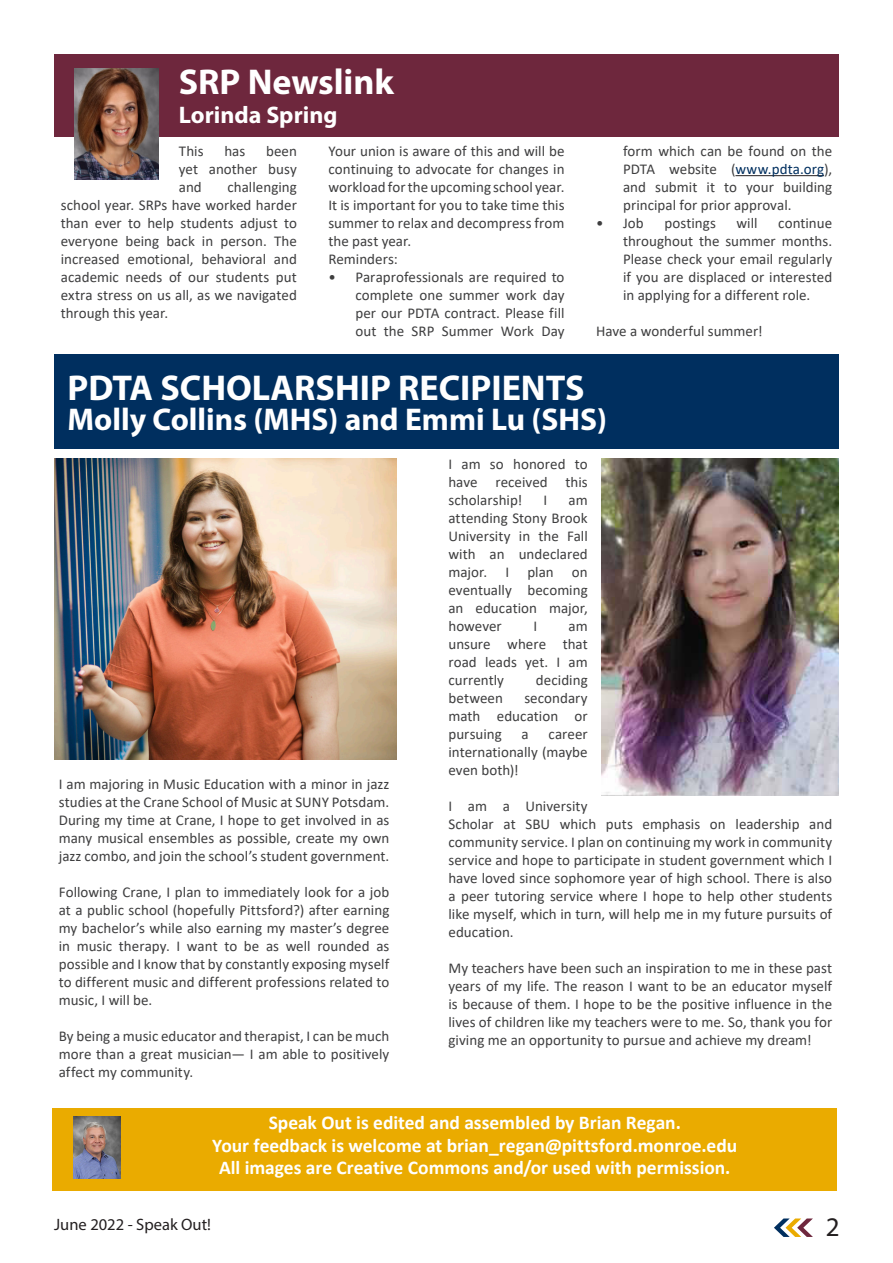
<style>
.page{position:relative;width:893px;height:1263px;background:#fff}
.page>*{position:absolute;margin:0;border:0;box-sizing:border-box;transform-origin:0 0}
._09_Article_Name{font:700 36px "Myriad Pro";color:#fff}
._09_Article_Name-2{font:700 31.5px "Myriad Pro";color:#fff}
.t1{font:27px "Myriad Pro";color:#231f20}
._09_Article_Name-3{font:700 24px "Myriad Pro";color:#fff}
._05_body_text{font:700 19.5px "Calibri";color:#fff}
.t2{font:16.5px "Myriad Pro";color:#231f20}
._05_body_text-2{font:15px/18px "Calibri";color:#3e3e3f;text-align:justify}
.s1{color:#002f5f}
</style>
<div class="page">
<svg style="left:774px;top:1218px;width:39px;height:19px"></svg>
<img style="left:54px;top:458px;width:342px;height:301px">
<div style="left:54px;top:354px;width:785px;height:94px;background:#002f5f"></div>
<img style="left:601px;top:458px;width:238px;height:337px">
<hr style="left:735px;top:175px;width:89px;height:1px;background:#231f20">
<div style="left:54px;top:54px;width:785px;height:82px;background:#6e273d"></div>
<img style="left:75px;top:68px;width:84px;height:112px">
<div style="left:52px;top:1108px;width:784px;height:83px;background:#eaab00"></div>
<img style="left:73px;top:1116px;width:47px;height:63px">
<p class="_09_Article_Name" style="left:179px;top:59px;width:217px">SRP Newslink</p>
<p class="_09_Article_Name-3" style="left:179px;top:99px;width:160px">Lorinda Spring</p>
<p class="_05_body_text-2" style="left:179px;top:142px;width:26px">This</p>
<p class="_05_body_text-2" style="left:224px;top:142px;width:22px">has</p>
<p class="_05_body_text-2" style="left:179px;top:142px;width:120px;text-indent:87px">been yet another busy and</p>
<p class="_05_body_text-2" style="left:61px;top:178px;width:238px;text-indent:167px">challenging school year. SRPs have worked harder than ever to help students adjust to everyone being back in person. The increased emotional, behavioral and academic needs of our students put extra stress on us all, as we navigated through this year.</p>
<p class="_05_body_text-2" style="left:328px;top:142px;width:238px">Your union is aware of this and will be continuing to advocate for changes in workload for the upcoming school year.<br>It is important for you to take time this summer to relax and decompress from the past year.</p>
<p class="_05_body_text-2" style="left:328px;top:250px;width:71px">Reminders:</p>
<p class="_05_body_text-2" style="left:355px;top:268px;width:211px;text-indent:-27px">• Paraprofessionals are required to complete one summer work day per our PDTA contract. Please fill out the SRP Summer Work Day</p>
<p class="_05_body_text-2" style="left:623px;top:142px;width:211px">form which can be found on the PDTA website (<span class="s1">www.pdta.org</span>), and submit it to your building principal for prior approval.</p>
<p class="_05_body_text-2" style="left:596px;top:214px;width:49px">• Job</p>
<p class="_05_body_text-2" style="left:664px;top:214px;width:53px">postings</p>
<p class="_05_body_text-2" style="left:736px;top:214px;width:23px">will</p>
<p class="_05_body_text-2" style="left:623px;top:214px;width:211px;text-indent:155px">continue throughout the summer months.<br>Please check your email regularly if you are displaced or interested in applying for a different role.</p>
<p class="_05_body_text-2" style="left:596px;top:322px;width:168px">Have a wonderful summer!</p>
<p class="_09_Article_Name" style="left:68px;top:364px;width:519px">PDTA SCHOLARSHIP RECIPIENTS</p>
<p class="_09_Article_Name-2" style="left:68px;top:399px;width:541px">Molly Collins (MHS) and Emmi Lu (SHS)</p>
<p class="_05_body_text-2" style="left:448px;top:455px;width:141px">I am so honored to have received this scholarship!</p>
<p class="_05_body_text-2" style="left:544px;top:491px;width:5px">I</p>
<p class="_05_body_text-2" style="left:448px;top:491px;width:141px;text-indent:120px">am attending Stony Brook University in the Fall with an undeclared major. I plan on eventually becoming an education major, however</p>
<p class="_05_body_text-2" style="left:533px;top:617px;width:5px">I</p>
<p class="_05_body_text-2" style="left:448px;top:617px;width:141px;text-indent:120px">am unsure where that road leads yet. I am currently</p>
<p class="_05_body_text-2" style="left:536px;top:671px;width:53px">deciding</p>
<p class="_05_body_text-2" style="left:59px;top:774px;width:332px">I am majoring in Music Education with a minor in jazz studies at the Crane School of Music at SUNY Potsdam.<br>During my time at Crane, I hope to get involved in as many musical ensembles as possible, create my own jazz combo, and join the school’s student government.</p>
<p class="_05_body_text-2" style="left:59px;top:882px;width:332px">Following Crane, I plan to immediately look for a job at a public school (hopefully Pittsford?) after earning my bachelor’s while also earning my master’s degree in music therapy. I want to be as well rounded as possible and I know that by constantly exposing myself to different music and different professions related to music, I will be.</p>
<p class="_05_body_text-2" style="left:59px;top:1026px;width:332px">By being a music educator and therapist, I can be much more than a great musician— I am able to positively affect my community.</p>
<p class="_05_body_text-2" style="left:448px;top:689px;width:56px">between</p>
<p class="_05_body_text-2" style="left:448px;top:689px;width:141px;text-indent:76px">secondary math education or pursuing</p>
<p class="_05_body_text-2" style="left:448px;top:725px;width:141px;text-indent:100px">career internationally (maybe even both)!</p>
<p class="_05_body_text-2" style="left:448px;top:797px;width:385px;text-align:left">I am a University<br>Scholar at SBU which puts emphasis on leadership and community service. I plan on continuing my work in community service and hope to participate in student government which I have loved since sophomore year of high school. There is also a peer tutoring service where I hope to help other students like myself, which in turn, will help me in my future pursuits of education.</p>
<p class="_05_body_text-2" style="left:448px;top:959px;width:385px">My teachers have been such an inspiration to me in these past years of my life. The reason I want to be an educator myself is because of them. I hope to be the positive influence in the lives of children like my teachers were to me. So, thank you for giving me an opportunity to pursue and achieve my dream!</p>
<p class="_05_body_text-2" style="left:522px;top:725px;width:9px">a</p>
<p class="_05_body_text" style="left:269px;top:1109px;width:414px">Speak Out is edited and assembled by Brian Regan.</p>
<p class="_05_body_text" style="left:212px;top:1131px;width:526px">Your feedback is welcome at brian_regan@pittsford.monroe.edu</p>
<p class="_05_body_text" style="left:219px;top:1154px;width:513px">All images are Creative Commons and/or used with permission.</p>
<p class="t2" style="left:54px;top:1214px;width:158px">June 2022 - Speak Out!</p>
<h3 class="t1" style="left:826px;top:1210px;width:15px">2</h3>
</div>
